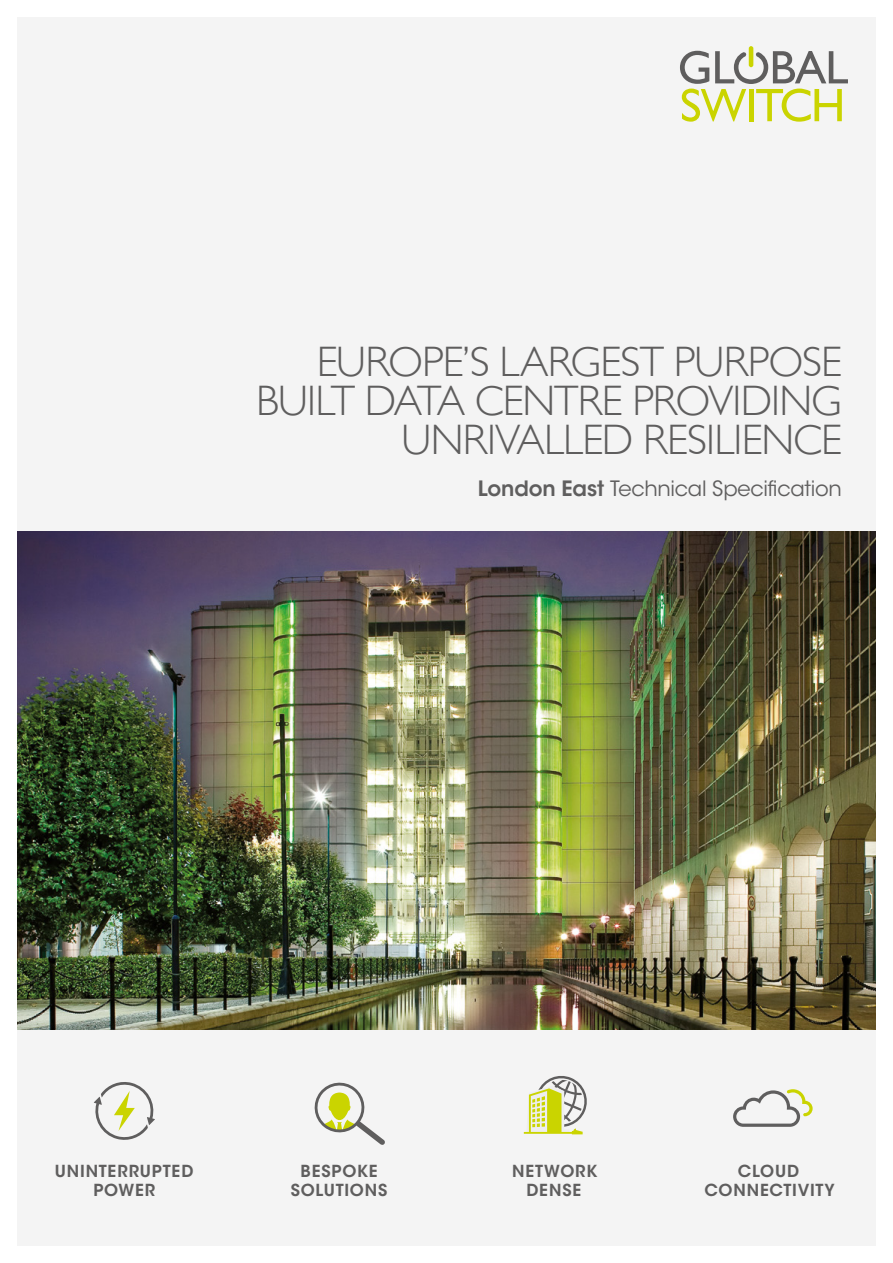
<style>
.page{position:relative;width:893px;height:1263px;background:#fff}
.page>*{position:absolute;margin:0;border:0;box-sizing:border-box;transform-origin:0 0}
.t1{font:300 42.6px/38.7px "Gill Sans";letter-spacing:-.02em;color:#5f5e5e;text-align:right}
.t2{font:21px "ITC Avant Garde Std";letter-spacing:-.01em;color:#5f5e5e}
.t3{font:600 16.5px/19.5px "ITC Avant Garde Std";letter-spacing:.05em;color:#5f5e5e;text-align:center}
.s1{font-weight:600}
</style>
<div class="page">
<div style="left:17px;top:17px;width:859px;height:1229px;background:#f4f4f4"></div>
<svg style="left:680px;top:46px;width:168px;height:76px"></svg>
<img style="left:17px;top:531px;width:859px;height:498px">
<svg style="left:733px;top:1089px;width:80px;height:38px"></svg>
<svg style="left:94px;top:1082px;width:61px;height:58px"></svg>
<svg style="left:314px;top:1082px;width:71px;height:63px"></svg>
<svg style="left:524px;top:1076px;width:63px;height:58px"></svg>
<p class="t1" style="left:256px;top:341px;width:587px">EUROPE’S LARGEST PURPOSE<br>BUILT DATA CENTRE PROVIDING<br>UNRIVALLED RESILIENCE</p>
<p class="t2" style="left:478px;top:476px;width:365px"><span class="s1">London East</span> Technical Specification</p>
<p class="t3" style="left:55px;top:1161px;width:140px">UNINTERRUPTED<br>POWER</p>
<p class="t3" style="left:512px;top:1161px;width:87px">NETWORK<br>DENSE</p>
<p class="t3" style="left:291px;top:1161px;width:98px">BESPOKE<br>SOLUTIONS</p>
<p class="t3" style="left:704px;top:1161px;width:132px">CLOUD<br>CONNECTIVITY</p>
</div>
